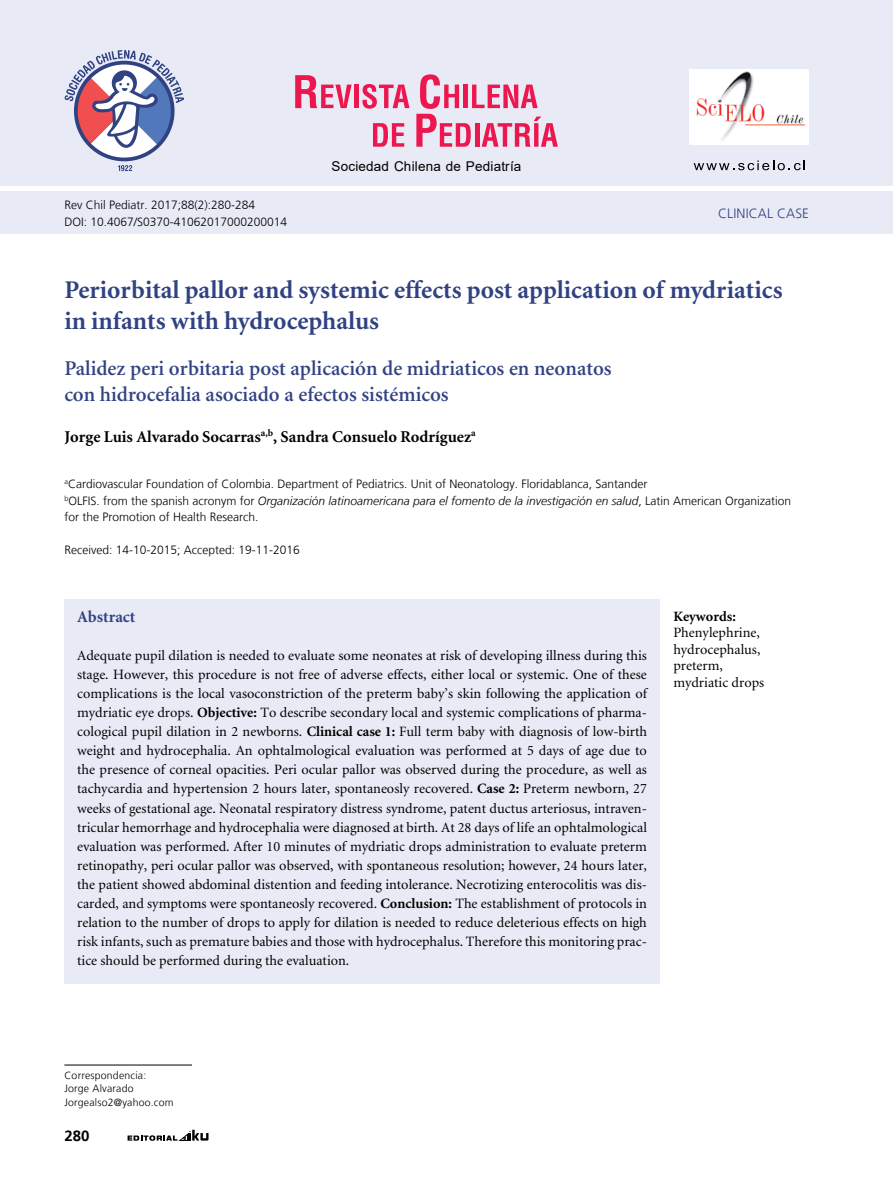
<style>
.page{position:relative;width:893px;height:1191px;background:#fff}
.page>*{position:absolute;margin:0;border:0;box-sizing:border-box;transform-origin:0 0}
.t1{font:700 25.5px/30.6px "Minion";color:#314282}
.t2{font:600 21px/25.2px "Minion";color:#314282}
.t3{font:700 16.5px "Minion";color:#000}
.t4{font:700 16.5px "Minion";color:#314282}
.t5{font:700 15px "Frutiger LT";color:#000}
.t6{font:14.25px/19px "Minion";color:#000}
.t7{font:700 14.25px "Minion";color:#000}
.t8{font:13.5px "Arial";letter-spacing:.015em;color:#000}
.t9{font:300 13.5px "Frutiger LT";letter-spacing:.01em;color:#314282}
.t10{font:300 12px/16.5px "Frutiger LT";color:#000}
.t11{font:300 10.5px/13.5px "Frutiger LT";letter-spacing:.02em;color:#000}
.s1{font-style:italic}
.s2{font-weight:700}
</style>
<div class="page">
<svg style="left:128px;top:1129px;width:81px;height:11px"></svg>
<div style="left:0;top:192px;width:893px;height:42px;background:#e8eaf6"></div>
<div style="left:0;top:0;width:893px;height:186px;background:#e8eaf6"></div>
<svg style="left:694px;top:160px;width:111px;height:10px"></svg>
<svg style="left:373px;top:123px;width:31px;height:24px"></svg>
<svg style="left:295px;top:75px;width:57px;height:33px"></svg>
<div style="left:354px;top:85px;width:5px;height:23px;background:#ed174f"></div>
<svg style="left:362px;top:84px;width:47px;height:25px"></svg>
<svg style="left:416px;top:74px;width:142px;height:73px"></svg>
<svg style="left:118px;top:165px;width:14px;height:6px"></svg>
<svg style="left:65px;top:50px;width:119px;height:108px"></svg>
<img style="left:690px;top:69px;width:119px;height:76px">
<hr style="left:64px;top:1064px;width:128px;height:1px;background:#000">
<div style="left:64px;top:599px;width:596px;height:384px;background:#e8eaf6"></div>
<p class="t10" style="left:64px;top:197px;width:224px">Rev C hil Pediatr. 2017;88(2):280-284<br>DOI : 10.4067/S0370-41062017000200014</p>
<p class="t8" style="left:332px;top:157px;width:191px">Sociedad Chilena de Pediatría</p>
<p class="t9" style="left:718px;top:205px;width:92px">Clinical Case</p>
<h1 class="t1" style="left:64px;top:276px;width:720px">Periorbital pallor and systemic effects post application of mydriatics in infants with hydrocephalus</h1>
<h2 class="t2" style="left:64px;top:357px;width:549px">Palidez peri orbitaria post aplicación de midriaticos en neonatos con hidrocefalia asociado a efectos sistémicos</h2>
<p class="t3" style="left:64px;top:428px;width:413px">Jorge Luis Alvarado Socarras<sup>a,b</sup>, Sandra Consuelo Rodríguez<sup>a</sup></p>
<p class="t10" style="left:64px;top:476px;width:728px"><sup>a</sup>Cardiovascular Foundation of Colombia. Department of Pediatrics. Unit of Neonatology. Floridablanca, Santander<br><sup>b</sup>OLFIS. from the spanish acronym for <span class="s1">Organización latinoamericana para el fomento de la investigación en salud</span>, Latin American Organization for the Promotion of Health Research.</p>
<p class="t10" style="left:64px;top:542px;width:237px">Received: 14-10-2015; Accepted: 19-11-2016</p>
<p class="t4" style="left:77px;top:608px;width:60px">Abstract</p>
<p class="t6" style="left:77px;top:647px;width:571px;text-align:justify">Adequate pupil dilation is needed to evaluate some neonates at risk of developing illness during this stage. However, this procedure is not free of adverse effects, either local or systemic. One of these complications is the local vasoconstriction of the preterm baby’s skin following the application of mydriatic eye drops. <span class="s2">Objective:</span> To describe secondary local and systemic complications of pharma&shy;cological pupil dilation in 2 newborns. <span class="s2">Clinical case 1:</span> Full term baby with diagnosis of low-birth weight and hydrocephalia. An ophtalmological evaluation was performed at 5 days of age due to the presence of corneal opacities. Peri ocular pallor was observed during the procedure, as well as tachycardia and hypertension 2 hours later, spontaneosly recovered. <span class="s2">Case 2:</span> Preterm newborn, 27 weeks of gestational age. Neonatal respiratory distress syndrome, patent ductus arteriosus, intraven&shy;tricular hemorrhage and hydrocephalia were diagnosed at birth. At 28 days of life an ophtalmological evaluation was performed. After 10 minutes of mydriatic drops administration to evaluate preterm retinopathy, peri ocular pallor was observed, with spontaneous resolution; however, 24 hours later, the patient showed abdominal distention and feeding intolerance. Necrotizing enterocolitis was dis&shy;carded, and symptoms were spontaneosly recovered. <span class="s2">Conclusion:</span> The establishment of protocols in relation to the number of drops to apply for dilation is needed to reduce deleterious effects on high risk infants, such as premature babies and those with hydrocephalus. Therefore this monitoring prac&shy;tice should be performed during the evaluation.</p>
<p class="t7" style="left:673px;top:609px;width:64px">Keywords:</p>
<p class="t6" style="left:673px;top:625px;width:92px;line-height:16.5px">Phenylephrine, hydrocephalus, preterm, mydriatic drops</p>
<p class="t11" style="left:64px;top:1068px;width:111px">Correspondencia:<br>Jorge Alvarado<br>Jorgealso2@yahoo.com</p>
<p class="t5" style="left:65px;top:1126px;width:27px">280</p>
</div>
